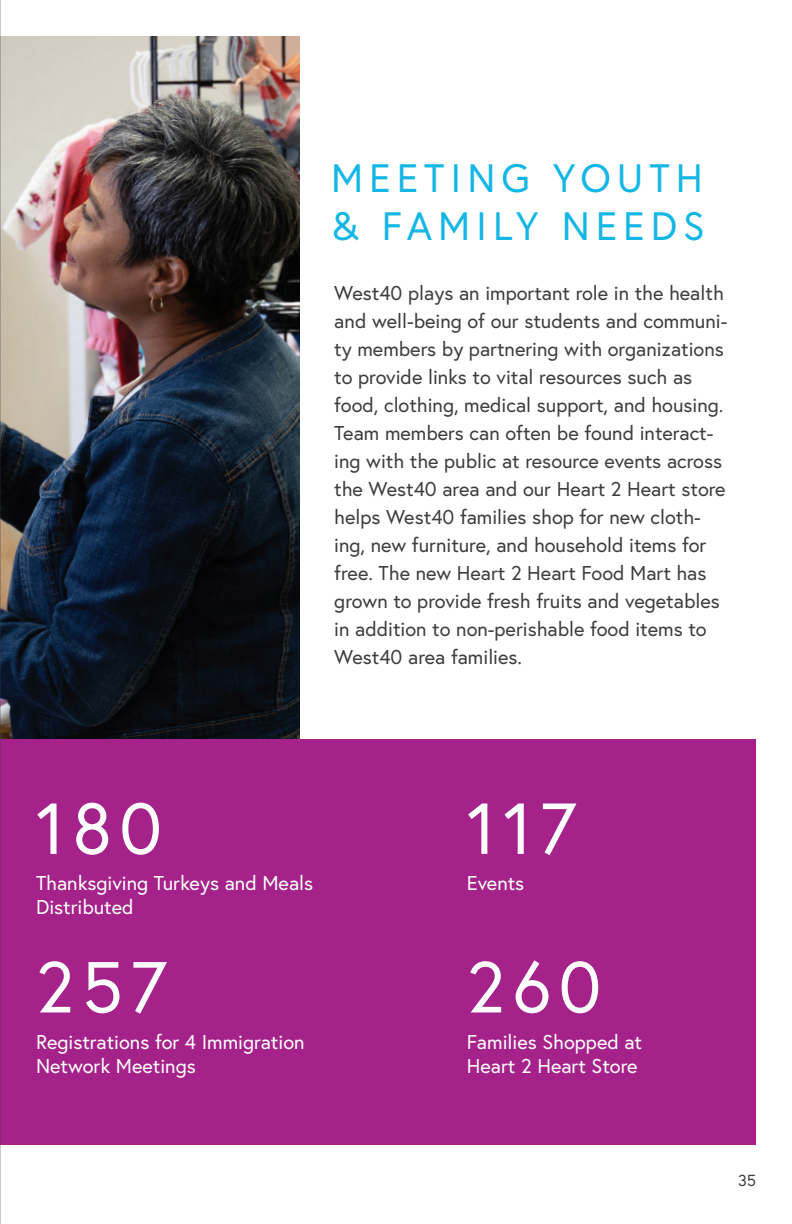
<style>
.page{position:relative;width:792px;height:1224px;background:#fff}
.page>*{position:absolute;margin:0;border:0;box-sizing:border-box;transform-origin:0 0}
.t1{font:72px "Europa";letter-spacing:.1em;color:#fff}
.t2{font:39.6px/48px "Europa";letter-spacing:.15em;color:#13b6e4}
.t3{font:20px/28px "Europa";color:#3e3e3f}
.t4{font:20px/24px "Europa";color:#fff}
.t5{font:16px "Europa";color:#3e3e3f}
</style>
<div class="page">
<img style="left:1px;top:36px;width:299px;height:703px">
<div style="left:0;top:739px;width:756px;height:406px;background:#a6228b"></div>
<hr style="left:0;top:0;width:1px;height:1224px;background:#3e3e3f">
<p class="t2" style="left:331px;top:153px;width:375px">MEETING YOUTH &amp; FAMILY NEEDS</p>
<p class="t3" style="left:334px;top:279px;width:395px">West40 plays an important role in the health and well-being of our students and communi&shy;ty members by partnering with organizations to provide links to vital resources such as food, clothing, medical support, and housing.<br>Team members can often be found interact&shy;ing with the public at resource events across the West40 area and our Heart 2 Heart store helps West40 families shop for new cloth&shy;ing, new furniture, and household items for free. The new Heart 2 Heart Food Mart has grown to provide fresh fruits and vegetables in addition to non-perishable food items to West40 area families.</p>
<p class="t1" style="left:36px;top:783px;width:127px">180</p>
<p class="t1" style="left:467px;top:783px;width:111px">117</p>
<p class="t4" style="left:36px;top:871px;width:279px">Thanksgiving Turkeys and Meals<br>Distributed</p>
<p class="t4" style="left:467px;top:871px;width:59px">Events</p>
<p class="t1" style="left:36px;top:941px;width:132px">257</p>
<p class="t1" style="left:467px;top:941px;width:136px">260</p>
<p class="t4" style="left:36px;top:1029px;width:270px">Registrations for 4 Immigration</p>
<p class="t4" style="left:36px;top:1053px;width:161px">Network Meetings</p>
<p class="t4" style="left:467px;top:1029px;width:177px">Families Shopped at<br>Heart 2 Heart Store</p>
<p class="t5" style="left:738px;top:1171px;width:19px">35</p>
</div>
